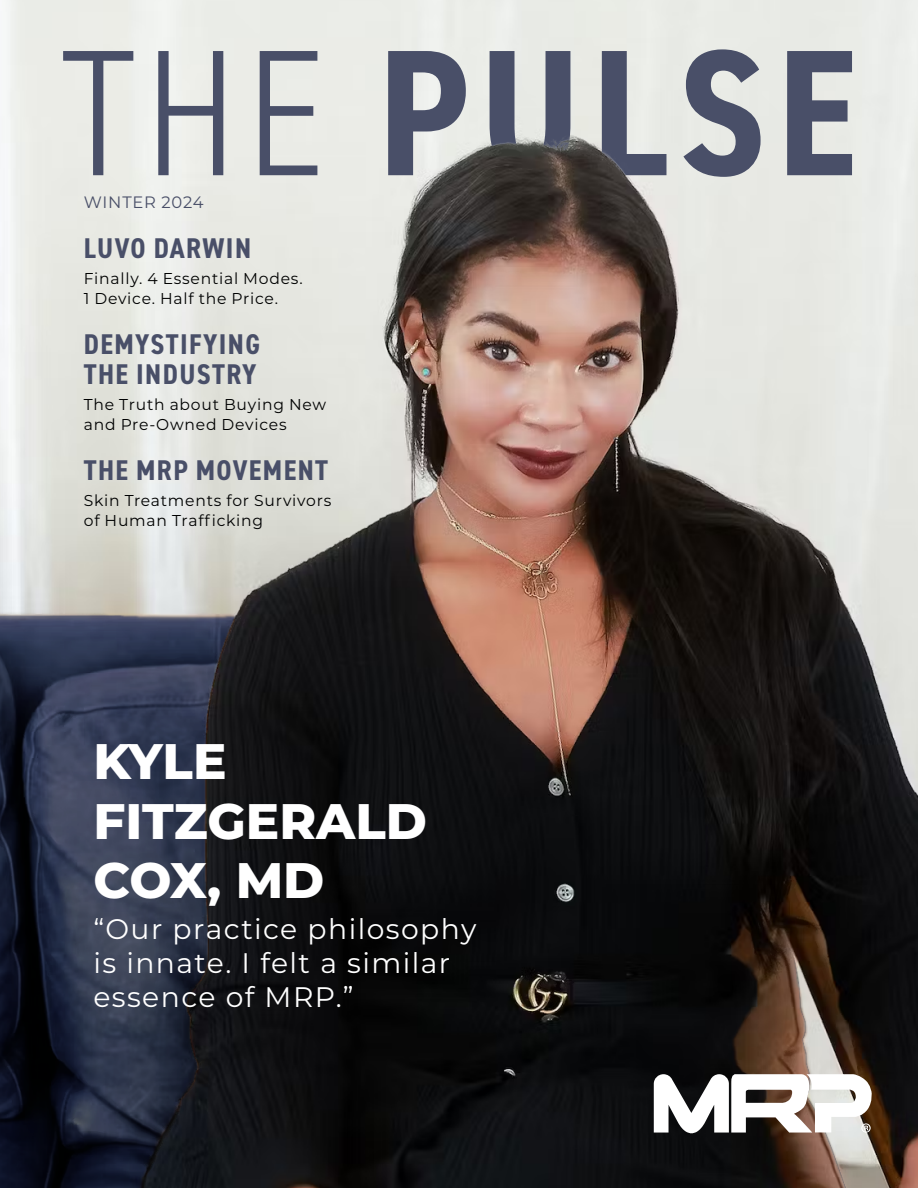
<style>
.page{position:relative;width:918px;height:1188px;background:#fff}
.page>*{position:absolute;margin:0;border:0;box-sizing:border-box;transform-origin:0 0}
.t1{font:700 condensed 180px "DIN2014";letter-spacing:.06em;color:#494f68}
.t2{font:800 49.8px/59.8px "Montserrat";color:#fff}
.t3{font:700 condensed 28.5px/30px "DIN2014";letter-spacing:.05em;color:#494f68}
.t4{font:28.2px/33.9px "Montserrat";letter-spacing:.05em;color:#fff}
.t5{font:16.5px "Montserrat";letter-spacing:.05em;color:#494f68}
.t6{font:italic 600 16.5px "Montserrat";color:#494f68}
.t7{font:15.75px/19.5px "Montserrat";letter-spacing:.05em;color:#000101}
.s1{font-weight:300}
</style>
<div class="page">
<img style="left:0;top:0;width:918px;height:1188px">
<svg style="left:654px;top:1074px;width:218px;height:59px"></svg>
<p class="t6" style="left:847px;top:34px;width:19px">01</p>
<h1 class="t1" style="left:62px;top:-7px;width:796px"><span class="s1">THE</span> PULSE</h1>
<p class="t5" style="left:84px;top:191px;width:121px">WINTER 2024</p>
<h3 class="t3" style="left:84px;top:233px;width:169px">LUVO DARWIN</h3>
<p class="t7" style="left:84px;top:269px;width:220px">Finally. 4 Essential Modes.<br>1 Device. Half the Price.</p>
<h3 class="t3" style="left:84px;top:329px;width:178px">DEMYSTIFYING<br>THE INDUSTRY</h3>
<p class="t7" style="left:84px;top:394px;width:244px">The Truth about Buying New and Pre-Owned Devices</p>
<h3 class="t3" style="left:84px;top:455px;width:246px">THE MRP MOVEMENT</h3>
<p class="t7" style="left:84px;top:490px;width:249px">Skin Treatments for Survivors of Human Trafficking</p>
<h2 class="t2" style="left:93px;top:728px;width:335px">KYLE<br>FITZGERALD<br>COX, MD</h2>
<h3 class="t4" style="left:93px;top:911px;width:385px">“Our practice philosophy is innate. I felt a similar essence of MRP.”</h3>
</div>
